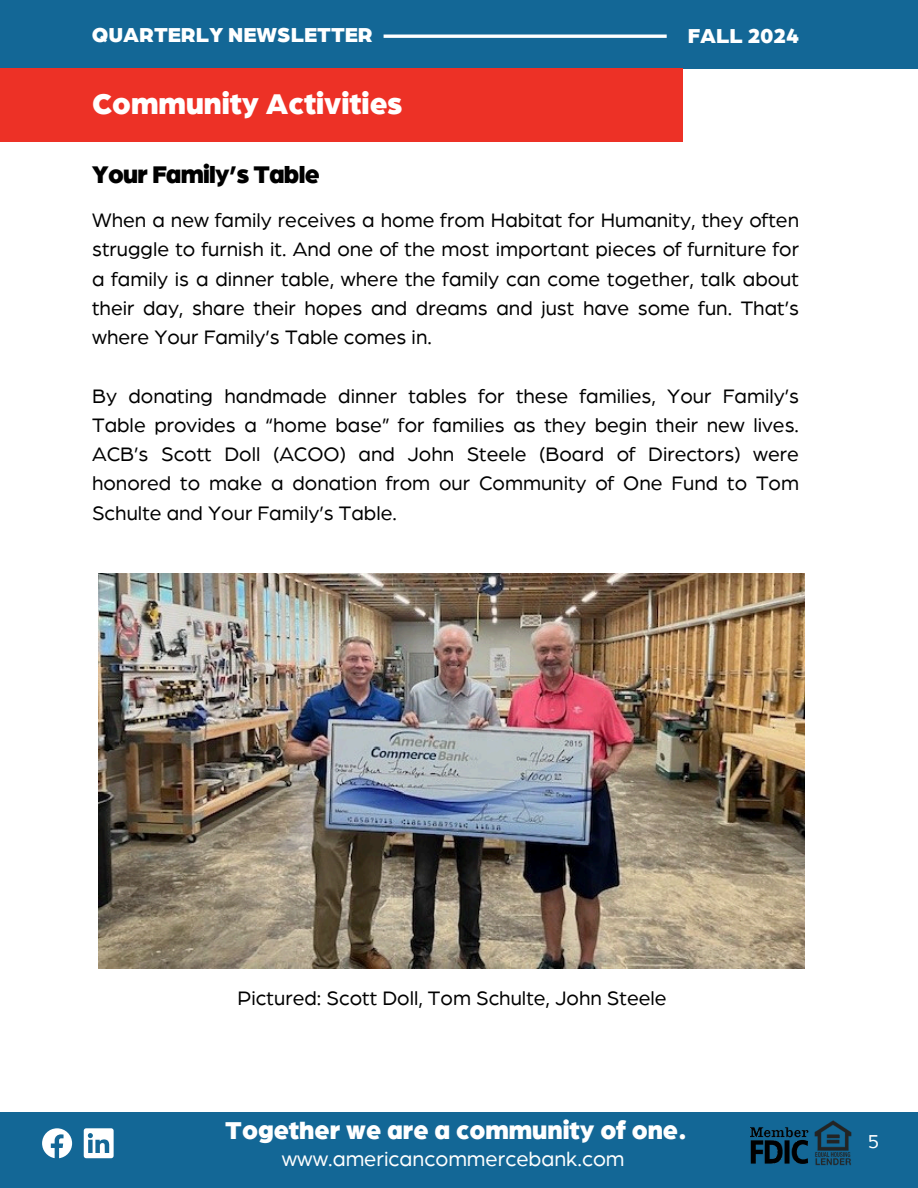
<style>
.page{position:relative;width:918px;height:1188px;background:#fff}
.page>*{position:absolute;margin:0;border:0;box-sizing:border-box;transform-origin:0 0}
.t1{font:900 30.75px "Arboria";color:#fff}
.t2{font:900 26.25px "Arboria";color:#fff}
.t3{font:900 25.95px "Arboria";letter-spacing:-.03em;color:#000}
.t4{font:21.75px "Arboria";color:#fff}
.t5{font:900 21.75px "Arboria";color:#fff}
.t6{font:21px/29.2px "Arboria";color:#000;text-align:justify}
.t7{font:20.25px "Arboria";color:#fff}
</style>
<div class="page">
<div style="left:0;top:0;width:918px;height:68px;background:#136796"></div>
<div style="left:0;top:1112px;width:918px;height:76px;background:#136796"></div>
<hr style="left:384px;top:35px;width:283px;height:3px;background:#fff">
<svg style="left:42px;top:1128px;width:30px;height:30px"></svg>
<svg style="left:84px;top:1128px;width:30px;height:30px"></svg>
<img style="left:815px;top:1120px;width:37px;height:46px">
<img style="left:750px;top:1127px;width:59px;height:37px">
<div style="left:0;top:68px;width:683px;height:74px;background:#ed3126"></div>
<img style="left:99px;top:574px;width:705px;height:395px">
<h2 class="t5" style="left:92px;top:25px;width:282px">QUARTERLY NEWSLETTER</h2>
<p class="t1" style="left:92px;top:90px;width:312px">Community Activities</p>
<p class="t5" style="left:688px;top:25px;width:113px">FALL 2024</p>
<p class="t3" style="left:92px;top:163px;width:230px">Your Family’s Table</p>
<h2 class="t6" style="left:92px;top:206px;width:708px">When a new family receives a home from Habitat for Humanity, they often struggle to furnish it. And one of the most important pieces of furniture for a family is a dinner table, where the family can come together, talk about their day, share their hopes and dreams and just have some fun. That’s where Your Family’s Table comes in.</h2>
<p class="t6" style="left:92px;top:382px;width:708px">By donating handmade dinner tables for these families, Your Family’s Table provides a “home base” for families as they begin their new lives.<br>ACB’s Scott Doll (ACOO) and John Steele (Board of Directors) were honored to make a donation from our Community of One Fund to Tom Schulte and Your Family’s Table.</p>
<p class="t6" style="left:238px;top:984px;width:431px">Pictured: Scott Doll, Tom Schulte, John Steele</p>
<p class="t2" style="left:225px;top:1118px;width:463px">Together we are a community of one.</p>
<p class="t4" style="left:282px;top:1148px;width:344px">www.americancommercebank.com</p>
<p class="t7" style="left:868px;top:1132px;width:13px">5</p>
</div>
